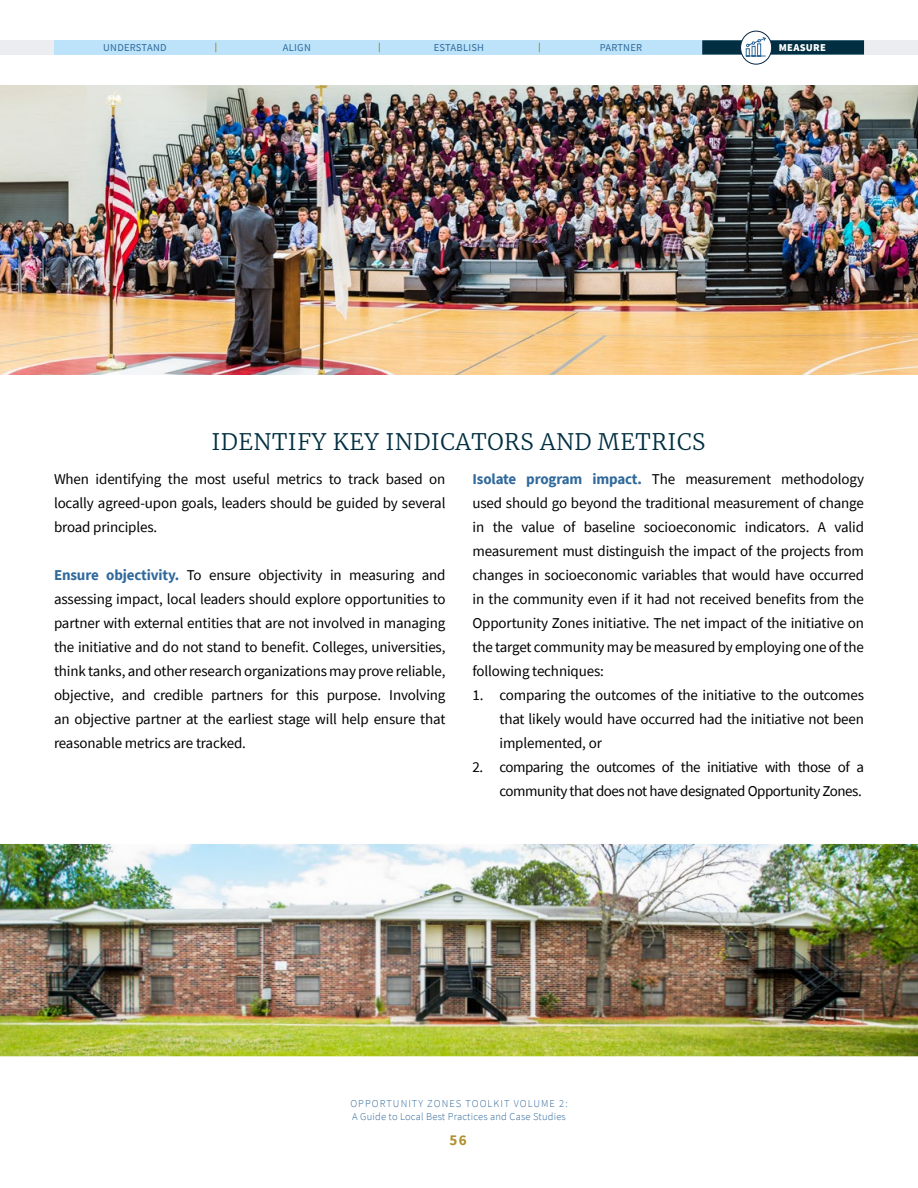
<style>
.page{position:relative;width:918px;height:1188px;background:#fff}
.page>*{position:absolute;margin:0;border:0;box-sizing:border-box;transform-origin:0 0}
.t1{font:300 22.5px "Merriweather";letter-spacing:.025em;color:#012e40}
.t2{font:15px/24px "Source Sans Pro";letter-spacing:-.01em;color:#000;text-align:justify}
.t3{font:15px/24px "Source Sans Pro";letter-spacing:-.03em;color:#000;text-align:right}
.t4{font:700 15px "Source Sans Pro";color:#af9130}
.t5{font:300 10.5px/12.6px "Source Sans Pro";letter-spacing:.02em;color:#30699b}
.t6{font:10.5px "Source Sans Pro";letter-spacing:.025em;color:#30699b}
.t7{font:900 10.5px "Source Sans Pro";letter-spacing:.025em;color:#fff}
.s1{font-weight:700;color:#30699b}
</style>
<div class="page">
<div style="left:0;top:40px;width:918px;height:15px;background:#ebedf1"></div>
<div style="left:54px;top:40px;width:324px;height:15px;background:#bce3f9"></div>
<div style="left:378px;top:40px;width:161px;height:15px;background:#bce3f9"></div>
<div style="left:539px;top:40px;width:162px;height:15px;background:#bce3f9"></div>
<div style="left:702px;top:40px;width:162px;height:15px;background:#012e40"></div>
<svg style="left:741px;top:31px;width:31px;height:33px"></svg>
<div style="left:740px;top:31px;width:32px;height:33px;border:1px solid #092543;border-radius:50%"></div>
<svg style="left:746px;top:37px;width:20px;height:20px"></svg>
<img style="left:0;top:844px;width:918px;height:212px">
<img style="left:0;top:86px;width:918px;height:288px">
<p class="t6" style="left:103px;top:41px;width:65px">UNDERSTAND</p>
<p class="t6" style="left:283px;top:41px;width:29px">ALIGN</p>
<p class="t6" style="left:434px;top:41px;width:52px">ESTABLISH</p>
<p class="t6" style="left:600px;top:41px;width:44px">PARTNER</p>
<p class="t7" style="left:779px;top:40px;width:49px">MEASURE</p>
<h1 class="t1" style="left:211px;top:426px;width:496px">IDENTIFY KEY INDICATORS AND METRICS</h1>
<p class="t2" style="left:54px;top:466px;width:393px">When identifying the most useful metrics to track based on locally agreed-upon goals, leaders should be guided by several broad principles.</p>
<p class="t2" style="left:54px;top:562px;width:393px"><span class="s1">Ensure objectivity.</span> To ensure objectivity in measuring and assessing impact, local leaders should explore opportunities to partner with external entities that are not involved in managing the initiative and do not stand to benefit. Colleges, universities, think tanks, and other research organizations may prove reliable, objective, and credible partners for this purpose. Involving an objective partner at the earliest stage will help ensure that reasonable metrics are tracked.</p>
<p class="t2" style="left:472px;top:466px;width:393px"><span class="s1">Isolate program impact.</span> The measurement methodology used should go beyond the traditional measurement of change in the value of baseline socioeconomic indicators. A valid measurement must distinguish the impact of the projects from changes in socioeconomic variables that would have occurred in the community even if it had not received benefits from the Opportunity Zones initiative. The net impact of the initiative on the target community may be measured by employing one of the following techniques:</p>
<p class="t2" style="left:500px;top:682px;width:366px;text-indent:-27px">1. comparing the outcomes of the initiative to the outcomes that likely would have occurred had the initiative not been implemented, or</p>
<p class="t3" style="left:472px;top:754px;width:393px">2. comparing the outcomes of the initiative with those of a community that does not have designated Opportunity Zones.</p>
<p class="t5" style="left:350px;top:1097px;width:219px">OPPORTUNITY ZONES TOOLKIT VOLUME 2:<br>A Guide to Local Best Practices and Case Studies</p>
<p class="t4" style="left:450px;top:1130px;width:19px">56</p>
</div>
